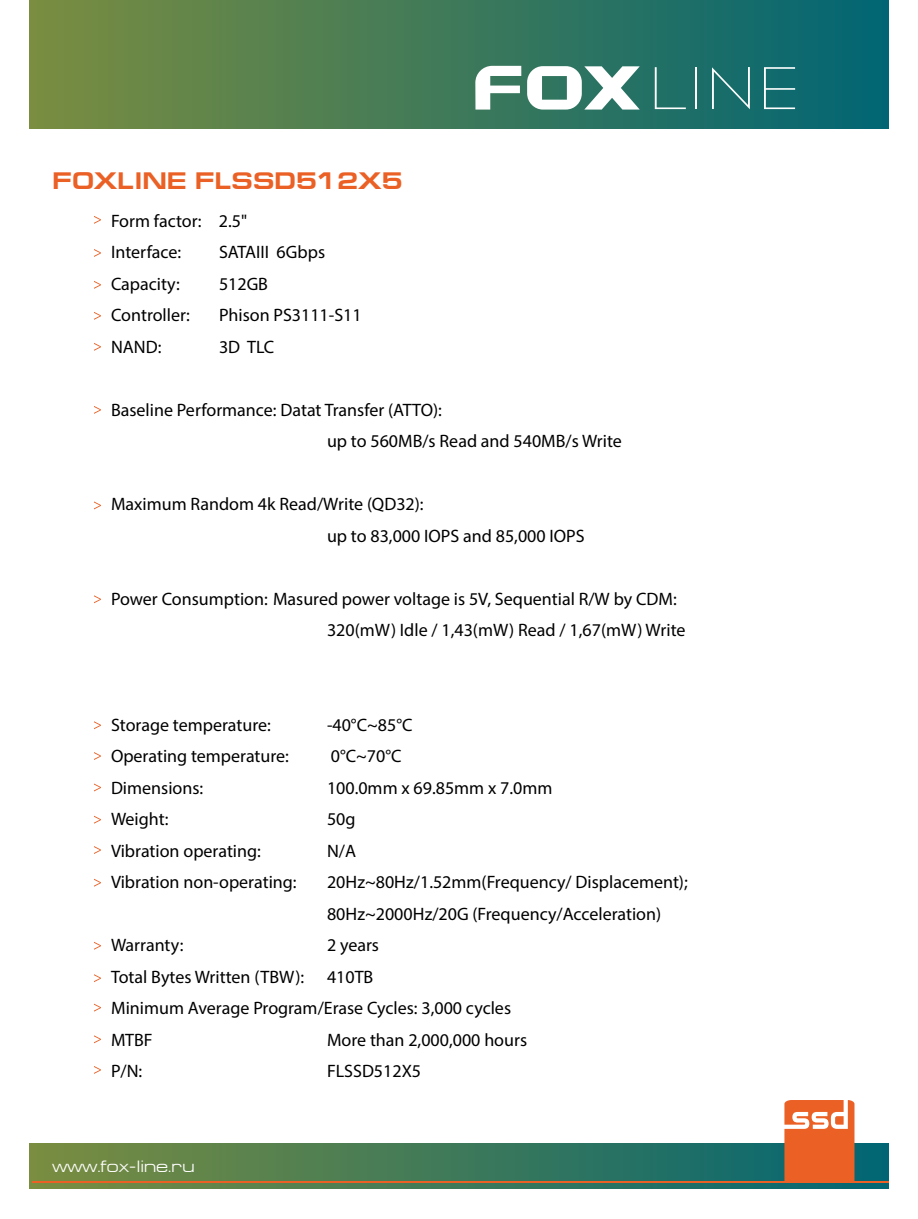
<style>
.page{position:relative;width:918px;height:1219px;background:#fff}
.page>*{position:absolute;margin:0;border:0;box-sizing:border-box;transform-origin:0 0}
.t1{font:700 24px "Europe Extended C";color:#ea6025}
.t2{font:18px/31.5px "Myriad Pro";color:#000}
.t3{font:16.5px "Europe Extended C";color:#fff}
</style>
<div class="page">
<svg style="left:30px;top:1143px;width:858px;height:45px;background:#457956"></svg>
<div style="left:30px;top:0;width:858px;height:128px;background:linear-gradient(to right,#7a8d40,#016574)"></div>
<svg style="left:475px;top:66px;width:46px;height:44px"></svg>
<svg style="left:527px;top:66px;width:113px;height:44px"></svg>
<svg style="left:655px;top:67px;width:31px;height:42px"></svg>
<hr style="left:695px;top:67px;width:2px;height:42px;background:#fff">
<svg style="left:712px;top:67px;width:38px;height:42px;background:#398280"></svg>
<svg style="left:764px;top:67px;width:31px;height:42px"></svg>
<svg style="left:784px;top:1100px;width:70px;height:82px;background:#ec7440"></svg>
<hr style="left:32px;top:1182px;width:856px;height:1px;background:#ea6025">
<svg style="left:94px;top:216px;width:7px;height:8px"></svg>
<svg style="left:94px;top:249px;width:7px;height:8px"></svg>
<svg style="left:94px;top:281px;width:7px;height:8px"></svg>
<svg style="left:94px;top:312px;width:7px;height:8px"></svg>
<svg style="left:94px;top:343px;width:7px;height:8px"></svg>
<svg style="left:94px;top:406px;width:7px;height:8px"></svg>
<svg style="left:94px;top:501px;width:7px;height:8px"></svg>
<svg style="left:94px;top:595px;width:7px;height:8px"></svg>
<svg style="left:94px;top:721px;width:7px;height:8px"></svg>
<svg style="left:94px;top:752px;width:7px;height:8px"></svg>
<svg style="left:94px;top:783px;width:7px;height:8px"></svg>
<svg style="left:94px;top:816px;width:7px;height:8px"></svg>
<svg style="left:94px;top:846px;width:7px;height:8px"></svg>
<svg style="left:94px;top:879px;width:7px;height:8px"></svg>
<svg style="left:94px;top:942px;width:7px;height:8px"></svg>
<svg style="left:94px;top:974px;width:7px;height:8px"></svg>
<svg style="left:94px;top:1004px;width:7px;height:7px"></svg>
<svg style="left:94px;top:1035px;width:7px;height:8px"></svg>
<svg style="left:94px;top:1066px;width:7px;height:8px"></svg>
<h1 class="t1" style="left:52px;top:167px;width:351px">FOXLINE FLSSD512X5</h1>
<p class="t2" style="left:111px;top:205px;width:138px">Form factor: 2.5"<br>Interface:</p>
<p class="t2" style="left:219px;top:236px;width:108px">SATAIII 6Gbps</p>
<p class="t2" style="left:111px;top:268px;width:70px">Capacity:</p>
<p class="t2" style="left:219px;top:268px;width:51px">512GB</p>
<p class="t2" style="left:111px;top:299px;width:80px">Controller:</p>
<p class="t2" style="left:219px;top:299px;width:144px">Phison PS3111-S11</p>
<p class="t2" style="left:111px;top:331px;width:52px">NAND:</p>
<p class="t2" style="left:219px;top:331px;width:57px">3D TLC</p>
<p class="t2" style="left:327px;top:394px;width:297px;text-indent:-216px">Baseline Performance: Datat Transfer (ATTO):<br>up to 560MB/s Read and 540MB/s Write</p>
<p class="t2" style="left:327px;top:488px;width:259px;text-indent:-216px">Maximum Random 4k Read/Write (QD32):<br>up to 83,000 IOPS and 85,000 IOPS</p>
<p class="t2" style="left:327px;top:583px;width:360px;text-indent:-216px">Power Consumption: Masured power voltage is 5V, Sequential R/W by CDM:<br>320(mW) Idle / 1,43(mW) Read / 1,67(mW) Write</p>
<p class="t2" style="left:111px;top:709px;width:161px">Storage temperature:</p>
<p class="t2" style="left:327px;top:709px;width:87px">-40°C~85°C</p>
<p class="t2" style="left:111px;top:740px;width:179px">Operating temperature:</p>
<p class="t2" style="left:331px;top:740px;width:72px">0°C~70°C</p>
<p class="t2" style="left:111px;top:772px;width:94px">Dimensions:</p>
<p class="t2" style="left:327px;top:772px;width:227px">100.0mm x 69.85mm x 7.0mm</p>
<p class="t2" style="left:111px;top:803px;width:59px">Weight:</p>
<p class="t2" style="left:327px;top:803px;width:30px">50g</p>
<p class="t2" style="left:111px;top:835px;width:151px">Vibration operating:</p>
<p class="t2" style="left:327px;top:835px;width:31px">N/A</p>
<p class="t2" style="left:111px;top:866px;width:187px">Vibration non-operating:</p>
<p class="t2" style="left:327px;top:866px;width:362px">20Hz~80Hz/1.52mm(Frequency/ Displacement);<br>80Hz~2000Hz/20G (Frequency/Acceleration)</p>
<p class="t2" style="left:111px;top:929px;width:74px">Warranty:</p>
<p class="t2" style="left:327px;top:929px;width:54px">2 years</p>
<p class="t2" style="left:111px;top:961px;width:195px">Total Bytes Written (TBW):</p>
<p class="t2" style="left:111px;top:961px;width:402px;text-indent:216px">410TB<br>Minimum Average Program/Erase Cycles: 3,000 cycles<br>MTBF</p>
<p class="t2" style="left:327px;top:1024px;width:202px">More than 2,000,000 hours</p>
<p class="t2" style="left:111px;top:1055px;width:33px">P/N:</p>
<p class="t2" style="left:327px;top:1055px;width:96px">FLSSD512X5</p>
<p class="t3" style="left:52px;top:1157px;width:144px">www.fox-line.ru</p>
</div>
